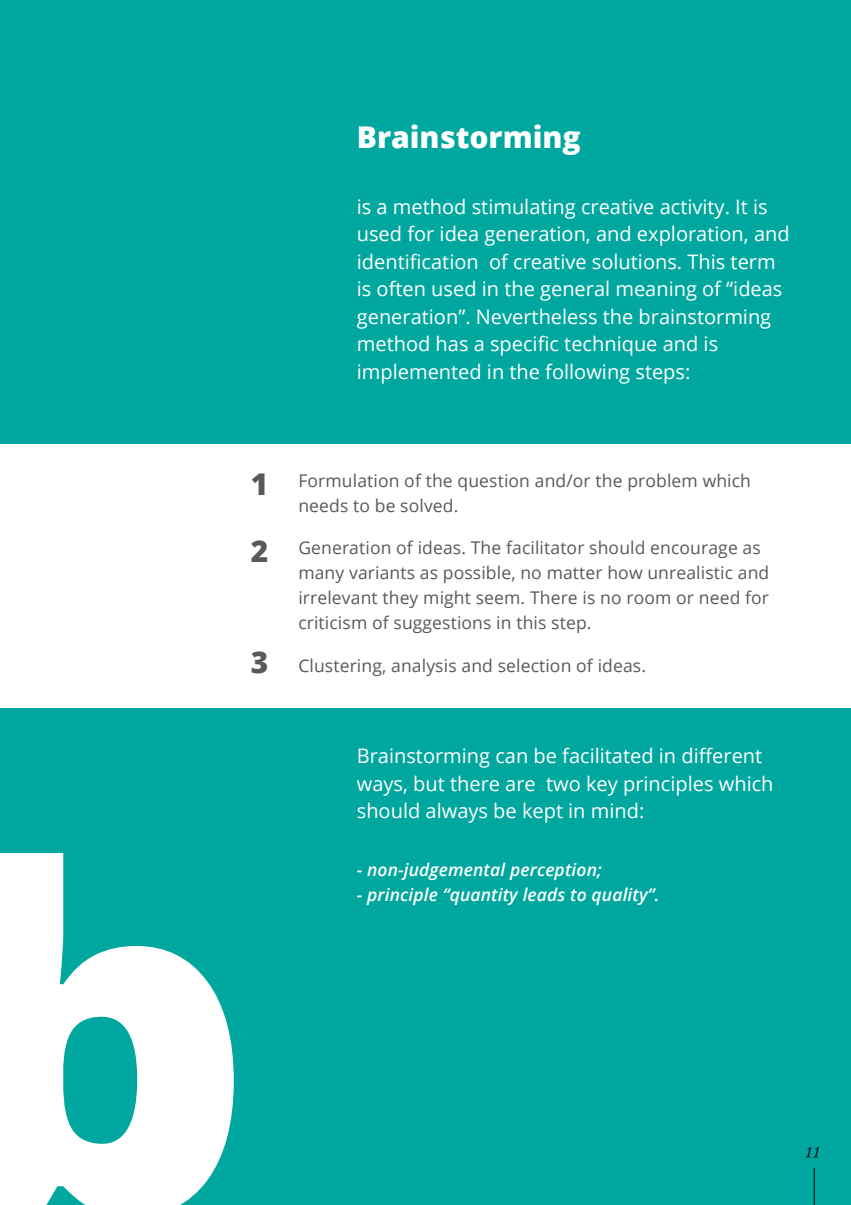
<style>
.page{position:relative;width:851px;height:1205px;background:#fff}
.page>*{position:absolute;margin:0;border:0;box-sizing:border-box;transform-origin:0 0}
.t1{font:800 472.25px "Open Sans";color:#fff;scale:1.05 1}
.t2{font:800 30px "Open Sans";color:#fff}
.t3{font:800 30px "Open Sans";color:#58595b}
.t4{font:20px/27.5px "Open Sans";color:#fff}
.t5{font:17.5px/25px "Open Sans";letter-spacing:.005em;color:#58595b}
.t6{font:italic 600 17.5px "Open Sans";letter-spacing:.005em;color:#fff}
.t7{font:17.5px "Monotype Corsiva";color:#000}
</style>
<div class="page">
<div style="left:0;top:0;width:850px;height:1205px;background:#00a79e"></div>
<div style="left:0;top:444px;width:850px;height:264px;background:#fff"></div>
<hr style="left:813px;top:1168px;width:1px;height:37px;background:#000">
<h2 class="t2" style="left:357px;top:114px;width:225px">Brainstorming</h2>
<p class="t4" style="left:357px;top:192px;width:434px">is a method stimulating creative activity. It is used for idea generation, and exploration, and identification of creative solutions. This term is often used in the general meaning of “ideas generation”. Nevertheless the brainstorming method has a specific technique and is implemented in the following steps:</p>
<h2 class="t3" style="left:251px;top:461px;width:19px">1</h2>
<h2 class="t3" style="left:251px;top:528px;width:19px">2</h2>
<h2 class="t3" style="left:251px;top:639px;width:19px">3</h2>
<h1 class="t1" style="left:-64px;top:681px;width:305px">b</h1>
<p class="t5" style="left:298px;top:467px;width:454px">Formulation of the question and/or the problem which needs to be solved.</p>
<p class="t5" style="left:298px;top:535px;width:472px">Generation of ideas. The facilitator should encourage as many variants as possible, no matter how unrealistic and irrelevant they might seem. There is no room or need for criticism of suggestions in this step.</p>
<p class="t5" style="left:298px;top:653px;width:349px">Clustering, analysis and selection of ideas.</p>
<p class="t4" style="left:357px;top:741px;width:418px">Brainstorming can be facilitated in different ways, but there are two key principles which should always be kept in mind:</p>
<p class="t6" style="left:357px;top:857px;width:246px">- non-judgemental perception;</p>
<p class="t6" style="left:357px;top:882px;width:304px">- principle “quantity leads to quality”.</p>
<p class="t7" style="left:803px;top:1141px;width:17px">11</p>
</div>
